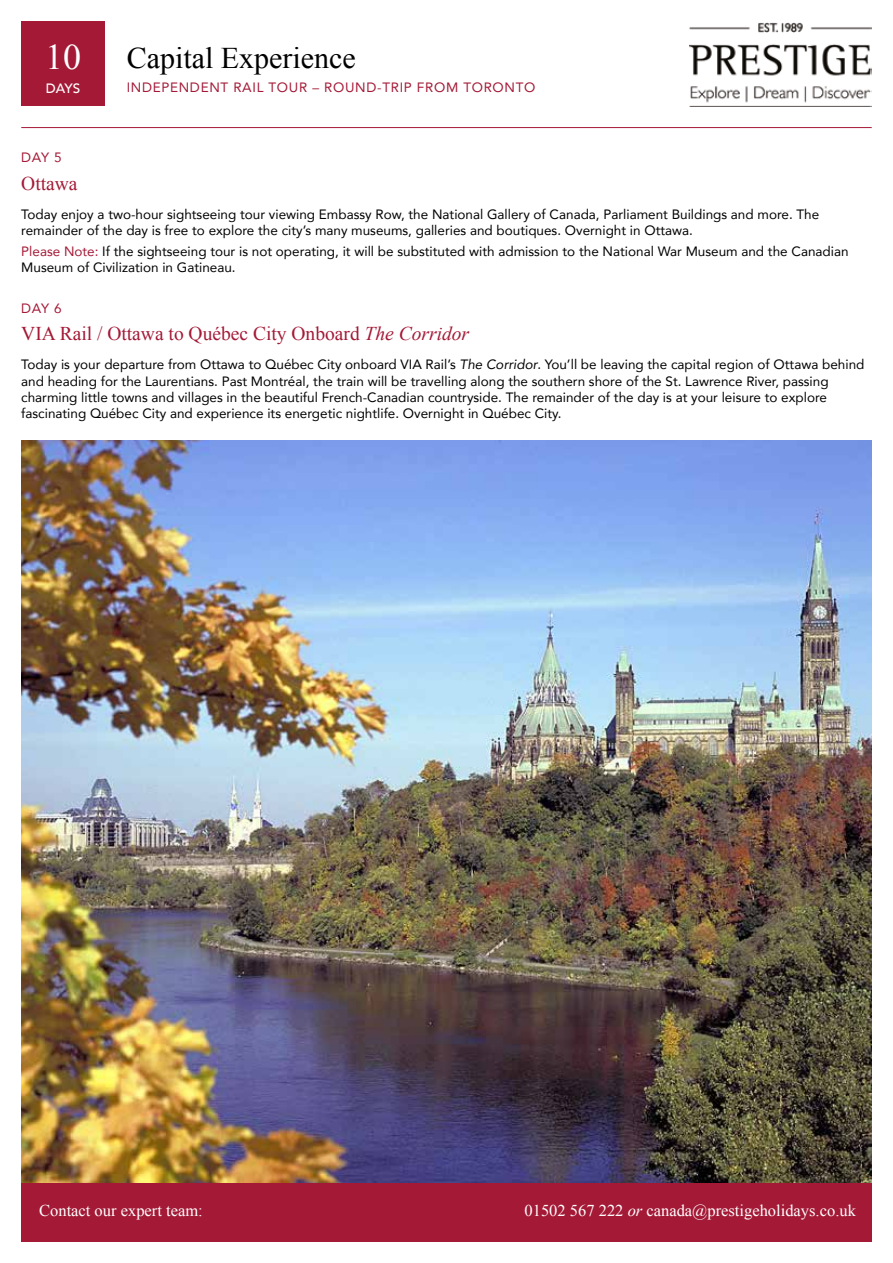
<style>
.page{position:relative;width:893px;height:1263px;background:#fff}
.page>*{position:absolute;margin:0;border:0;box-sizing:border-box;transform-origin:0 0}
.t1{font:36px "Times New Roman";color:#fff}
.t2{font:30px "Times New Roman";color:#000}
.Heading_Trip{font:19.5px "Times New Roman";color:#a41936}
.Body_Text_Contact{font:16.5px "Times New Roman";color:#fff}
.Body_Text{font:13.5px/16.2px "Avenir";color:#000}
.Heading_Day{font:13.5px "Avenir";letter-spacing:.05em;color:#a41936}
.t3{font:500 13.5px "Avenir";color:#fff}
.s1{color:#a41936}
.s2{font-style:italic}
</style>
<div class="page">
<img style="left:690px;top:22px;width:182px;height:85px">
<div style="left:21px;top:21px;width:84px;height:85px;background:#a41936"></div>
<img style="left:21px;top:440px;width:851px;height:743px">
<div style="left:21px;top:1183px;width:851px;height:59px;background:#a41936"></div>
<hr style="left:21px;top:127px;width:851px;height:1px;background:#a41936">
<h1 class="t1" style="left:45px;top:33px;width:37px">10</h1>
<p class="t3" style="left:46px;top:76px;width:36px">DAYS</p>
<h2 class="t2" style="left:127px;top:37px;width:231px">Capital Experience</h2>
<p class="Heading_Day" style="left:127px;top:77px;width:410px">INDEPENDENT RAIL TOUR – ROUND-TRIP FROM TORONTO</p>
<p class="Heading_Day" style="left:21px;top:147px;width:42px">DAY 5</p>
<p class="Heading_Trip" style="left:21px;top:170px;width:58px">Ottawa</p>
<p class="Body_Text" style="left:21px;top:206px;width:799px">Today enjoy a two-hour sightseeing tour viewing Embassy Row, the National Gallery of Canada, Parliament Buildings and more. The remainder of the day is free to explore the city’s many museums, galleries and boutiques. Overnight in Ottawa.</p>
<p class="Body_Text" style="left:21px;top:242px;width:829px"><span class="s1">Please Note:</span> If the sightseeing tour is not operating, it will be substituted with admission to the National War Museum and the Canadian<br>Museum of Civilization in Gatineau.</p>
<p class="Heading_Day" style="left:21px;top:297px;width:42px">DAY 6</p>
<p class="Heading_Trip" style="left:21px;top:321px;width:449px">VIA Rail / Ottawa to Québec City Onboard <span class="s2">The Corridor</span></p>
<p class="Body_Text" style="left:21px;top:356px;width:845px">Today is your departure from Ottawa to Québec City onboard VIA Rail’s <span class="s2">The Corridor</span>. You’ll be leaving the capital region of Ottawa behind and heading for the Laurentians. Past Montréal, the train will be travelling along the southern shore of the St. Lawrence River, passing charming little towns and villages in the beautiful French-Canadian countryside. The remainder of the day is at your leisure to explore fascinating Québec City and experience its energetic nightlife. Overnight in Québec City.</p>
<p class="Body_Text_Contact" style="left:39px;top:1200px;width:165px">Contact our expert team:</p>
<p class="Body_Text_Contact" style="left:525px;top:1200px;width:333px">01502 567 222 <span class="s2">or</span> canada@prestigeholidays.co.uk</p>
</div>
